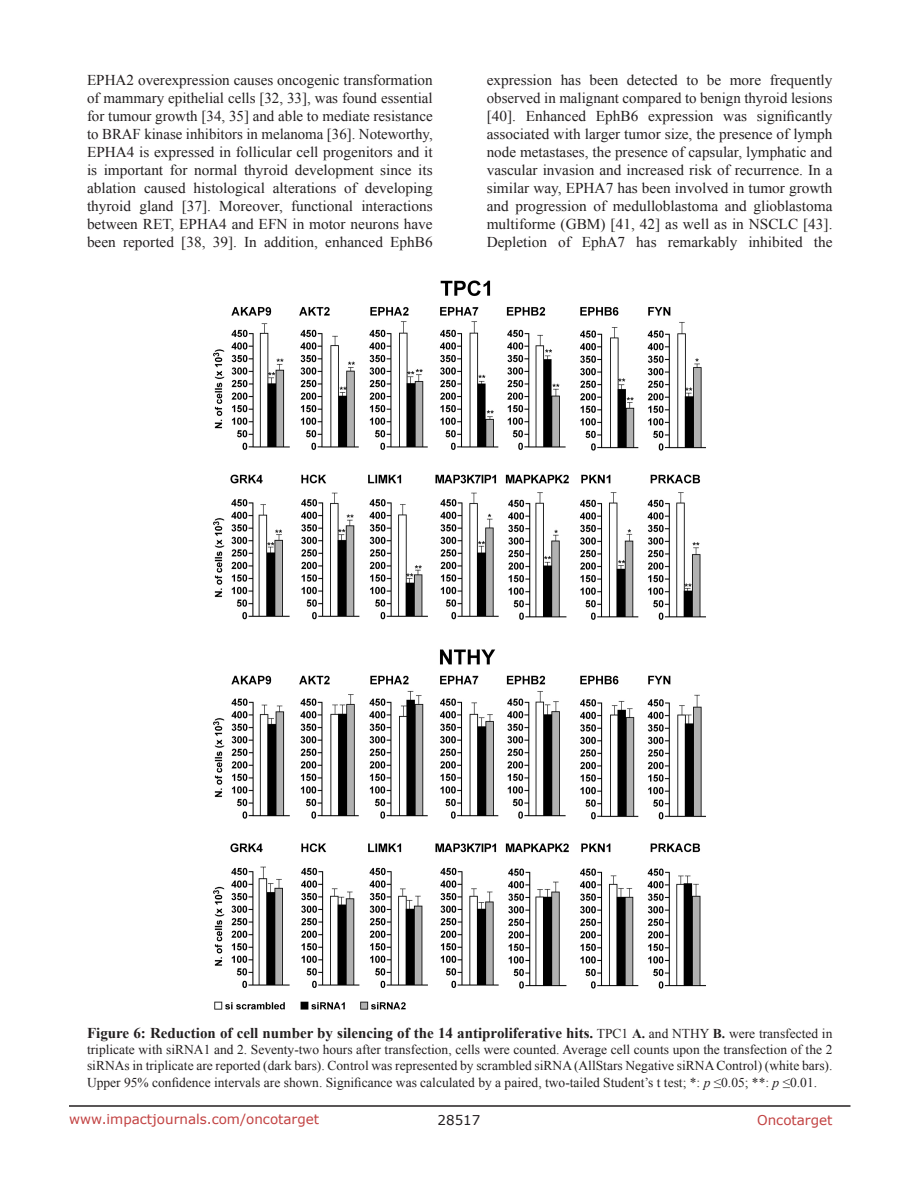
<style>
.page{position:relative;width:918px;height:1188px;background:#fff}
.page>*{position:absolute;margin:0;border:0;box-sizing:border-box;transform-origin:0 0}
.BodyText{font:15px/18px "Times New Roman";color:#231f20;text-align:justify}
.figuretext{font:700 15px "Times New Roman";color:#231f20}
.figuretext-2{font:13.5px/16.2px "Times New Roman";color:#231f20;text-align:justify}
.t1{font:13.5px "Verdana";color:#c24141}
.t2{font:13.5px "Verdana";color:#231f20}
.s1{font-weight:400;font-size:13.5px}
.s2{font-size:13.5px}
.s3{font-style:italic}
</style>
<div class="page">
<hr style="left:69px;top:1105px;width:781px;height:2px;background:#231f20">
<img style="left:213px;top:280px;width:493px;height:730px">
<p class="BodyText" style="left:87px;top:71px;width:347px">EPHA2 overexpression causes oncogenic transformation of mammary epithelial cells [32, 33], was found essential for tumour growth [34, 35] and able to mediate resistance to BRAF kinase inhibitors in melanoma [36]. Noteworthy, EPHA4 is expressed in follicular cell progenitors and it is important for normal thyroid development since its ablation caused histological alterations of developing thyroid gland [37]. Moreover, functional interactions between RET, EPHA4 and EFN in motor neurons have been reported [38, 39]. In addition, enhanced EphB6</p>
<p class="BodyText" style="left:487px;top:71px;width:347px">expression has been detected to be more frequently observed in malignant compared to benign thyroid lesions [40]. Enhanced EphB6 expression was significantly associated with larger tumor size, the presence of lymph node metastases, the presence of capsular, lymphatic and vascular invasion and increased risk of recurrence. In a similar way, EPHA7 has been involved in tumor growth and progression of medulloblastoma and glioblastoma multiforme (GBM) [41, 42] as well as in NSCLC [43].<br>Depletion of EphA7 has remarkably inhibited the</p>
<p class="figuretext" style="left:87px;top:1023px;width:747px">Figure 6: Reduction of cell number by silencing of the 14 antiproliferative hits. <span class="s1">TPC1</span> <span class="s2">A.</span> <span class="s1">and NTHY</span> <span class="s2">B.</span> <span class="s1">were transfected in</span></p>
<p class="figuretext-2" style="left:87px;top:1041px;width:747px">triplicate with siRNA1 and 2. Seventy-two hours after transfection, cells were counted. Average cell counts upon the transfection of the 2 siRNAs in triplicate are reported (dark bars). Control was represented by scrambled siRNA (AllStars Negative siRNA Control) (white bars).<br>Upper 95% confidence intervals are shown. Significance was calculated by a paired, two-tailed Student’s t test; *: <span class="s3">p</span> ≤0.05; **: <span class="s3">p</span> ≤0.01.</p>
<p class="t1" style="left:69px;top:1110px;width:252px">www.impactjournals.com/oncotarget</p>
<p class="t2" style="left:438px;top:1111px;width:44px">28517</p>
<p class="t1" style="left:757px;top:1111px;width:77px">Oncotarget</p>
</div>
